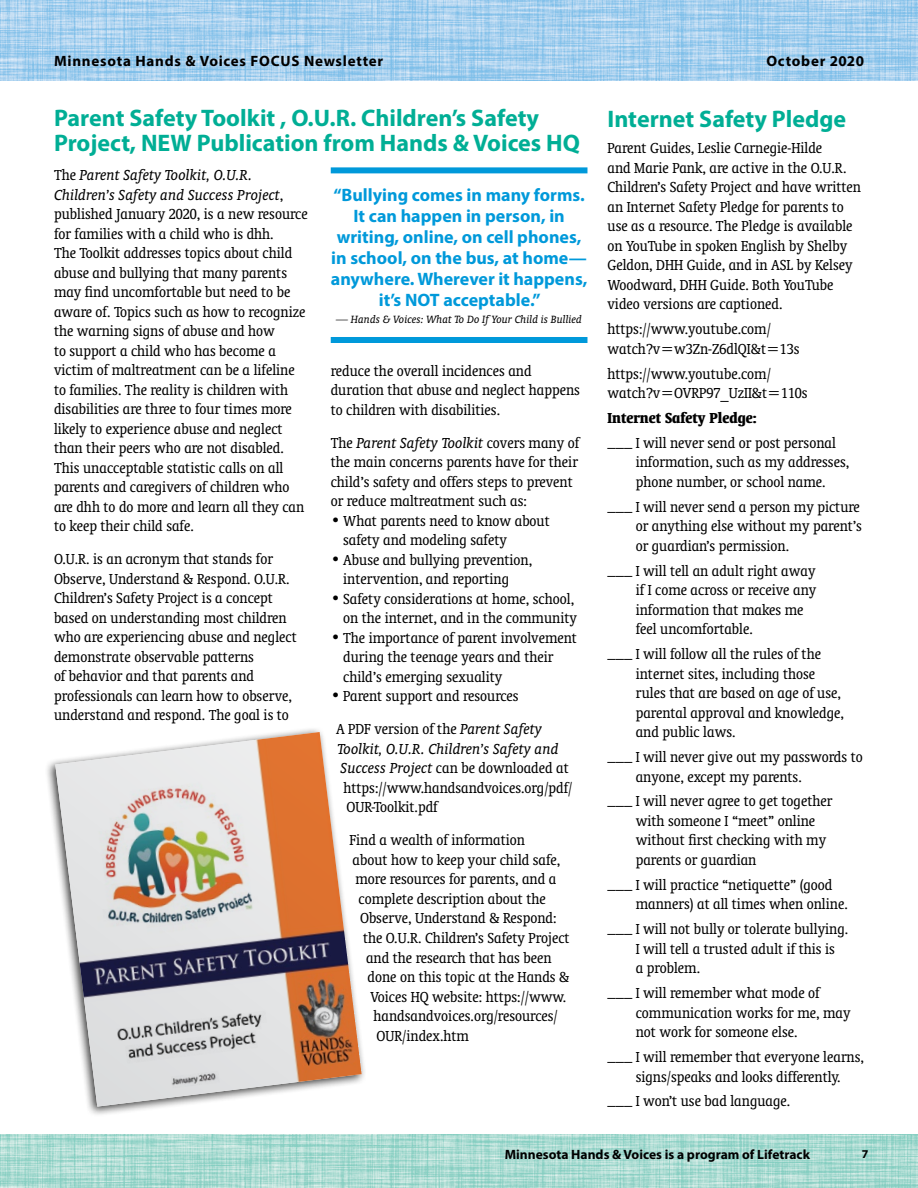
<style>
.page{position:relative;width:918px;height:1188px;background:#fff}
.page>*{position:absolute;margin:0;border:0;box-sizing:border-box;transform-origin:0 0}
.t1{font:700 24px/25.5px "Myriad Pro";color:#00ae95}
.t2{font:700 18px/21px "Myriad Pro";color:#0099da;text-align:center}
.t3{font:condensed 16.5px/19.5px "Oranda BT";color:#000}
.t4{font:italic 16.5px "Oranda BT";color:#000}
.t5{font:700 condensed 16.5px "Oranda BT";color:#000}
.t6{font:700 15px "Myriad Pro";letter-spacing:.05em;color:#000}
.t7{font:700 13.5px "Myriad Pro";color:#000}
.t8{font:italic 12px "Oranda BT";color:#000}
.t9{font:700 12px "Myriad Pro";color:#000}
.s1{font-style:italic;font-stretch:normal}
</style>
<div class="page">
<img style="left:1px;top:0;width:917px;height:81px">
<svg style="left:0;top:1134px;width:918px;height:54px;background:#aadbd1"></svg>
<div style="left:45px;top:727px;width:322px;height:390px;background:#000;opacity:.75"></div>
<svg style="left:55px;top:732px;width:307px;height:375px;background:#ccb9b0"></svg>
<div style="left:331px;top:167px;width:256px;height:6px;background:#0099da"></div>
<div style="left:331px;top:337px;width:256px;height:6px;background:#0099da"></div>
<p class="t6" style="left:54px;top:51px;width:331px">Minnesota Hands &amp; Voices FOCUS Newsletter</p>
<p class="t6" style="left:766px;top:51px;width:99px">October 2020</p>
<h1 class="t1" style="left:54px;top:104px;width:527px">Parent Safety Toolkit , O.U.R. Children’s Safety<br>Project, NEW Publication from Hands &amp; Voices HQ</h1>
<h1 class="t1" style="left:607px;top:105px;width:240px">Internet Safety Pledge</h1>
<p class="t3" style="left:608px;top:138px;width:255px">Parent Guides, Leslie Carnegie-Hilde<br>and Marie Pank, are active in the O.U.R.<br>Children’s Safety Project and have written an Internet Safety Pledge for parents to use as a resource. The Pledge is available on YouTube in spoken English by Shelby Geldon, DHH Guide, and in ASL by Kelsey Woodward, DHH Guide. Both YouTube video versions are captioned.</p>
<p class="t3" style="left:608px;top:319px;width:194px">https://www.youtube.com/ watch?v=w3Zn-Z6dlQI&amp;t=13s</p>
<p class="t3" style="left:608px;top:364px;width:202px">https://www.youtube.com/ watch?v=OVRP97_UzII&amp;t=110s</p>
<p class="t5" style="left:608px;top:408px;width:151px">Internet Safety Pledge:</p>
<p class="t3" style="left:636px;top:433px;width:215px;text-indent:-28px">___ I will never send or post personal information, such as my addresses, phone number, or school name.</p>
<p class="t3" style="left:636px;top:497px;width:228px;text-indent:-28px">___ I will never send a person my picture or anything else without my parent’s or guardian’s permission.</p>
<p class="t3" style="left:636px;top:561px;width:182px;text-indent:-28px">___ I will tell an adult right away if I come across or receive any information that makes me feel uncomfortable.</p>
<p class="t3" style="left:636px;top:644px;width:210px;text-indent:-28px">___ I will follow all the rules of the internet sites, including those rules that are based on age of use, parental approval and knowledge, and public laws.</p>
<p class="t3" style="left:636px;top:747px;width:229px;text-indent:-28px">___ I will never give out my passwords to anyone, except my parents.</p>
<p class="t3" style="left:636px;top:791px;width:198px;text-indent:-28px">___ I will never agree to get together with someone I “meet” online without first checking with my parents or guardian</p>
<p class="t3" style="left:636px;top:875px;width:214px;text-indent:-28px">___ I will practice “netiquette” (good manners) at all times when online.</p>
<p class="t3" style="left:636px;top:919px;width:214px;text-indent:-28px">___ I will not bully or tolerate bullying.<br>I will tell a trusted adult if this is<br>a problem.</p>
<p class="t3" style="left:636px;top:983px;width:216px;text-indent:-28px">___ I will remember what mode of communication works for me, may not work for someone else.</p>
<p class="t3" style="left:608px;top:1047px;width:258px;text-align:center">___ I will remember that everyone learns, signs/speaks and looks differently.</p>
<p class="t3" style="left:608px;top:1091px;width:184px">___ I won’t use bad language.</p>
<p class="t3" style="left:54px;top:165px;width:255px">The <span class="s1">Parent Safety Toolkit, O.U.R.<br>Children’s Safety and Success Project</span>, published January 2020, is a new resource for families with a child who is dhh.<br>The Toolkit addresses topics about child abuse and bullying that many parents may find uncomfortable but need to be aware of. Topics such as how to recognize the warning signs of abuse and how<br>to support a child who has become a victim of maltreatment can be a lifeline to families. The reality is children with disabilities are three to four times more likely to experience abuse and neglect than their peers who are not disabled.<br>This unacceptable statistic calls on all parents and caregivers of children who are dhh to do more and learn all they can to keep their child safe.</p>
<p class="t3" style="left:54px;top:549px;width:244px">O.U.R. is an acronym that stands for Observe, Understand &amp; Respond. O.U.R.<br>Children’s Safety Project is a concept based on understanding most children who are experiencing abuse and neglect demonstrate observable patterns<br>of behavior and that parents and professionals can learn how to observe, understand and respond. The goal is to</p>
<p class="t2" style="left:331px;top:184px;width:258px">“Bullying comes in many forms.<br>It can happen in person, in writing, online, on cell phones, in school, on the bus, at home— anywhere. Wherever it happens, it’s NOT acceptable.”</p>
<p class="t8" style="left:336px;top:312px;width:247px">— Hands &amp; Voices: What To Do If Your Child is Bullied</p>
<p class="t3" style="left:331px;top:361px;width:251px">reduce the overall incidences and duration that abuse and neglect happens to children with disabilities.</p>
<p class="t3" style="left:331px;top:433px;width:250px">The <span class="s1">Parent Safety Toolkit</span> covers many of the main concerns parents have for their child’s safety and offers steps to prevent or reduce maltreatment such as:</p>
<p class="t3" style="left:343px;top:511px;width:208px;text-indent:-12px">• What parents need to know about safety and modeling safety</p>
<p class="t3" style="left:343px;top:550px;width:191px;text-indent:-12px">• Abuse and bullying prevention, intervention, and reporting</p>
<p class="t3" style="left:331px;top:589px;width:248px;text-align:right">• Safety considerations at home, school, on the internet, and in the community</p>
<p class="t3" style="left:343px;top:628px;width:235px;text-indent:-12px">• The importance of parent involvement during the teenage years and their child’s emerging sexuality</p>
<p class="t3" style="left:336px;top:680px;width:207px;line-height:33px;text-indent:-5px">• Parent support and resources<br>A PDF version of the <span class="s1">Parent Safety</span></p>
<p class="t4" style="left:338px;top:739px;width:223px">Toolkit, O.U.R. Children’s Safety and</p>
<p class="t3" style="left:341px;top:758px;width:230px"><span class="s1">Success Project</span> can be downloaded at</p>
<p class="t3" style="left:344px;top:778px;width:230px">https://www.handsandvoices.org/pdf/</p>
<p class="t3" style="left:347px;top:797px;width:93px">OUR-Toolkit.pdf</p>
<p class="t3" style="left:350px;top:830px;width:177px">Find a wealth of information</p>
<p class="t3" style="left:353px;top:850px;width:209px">about how to keep your child safe,</p>
<p class="t3" style="left:356px;top:869px;width:202px">more resources for parents, and a</p>
<p class="t3" style="left:359px;top:889px;width:189px">complete description about the</p>
<p class="t3" style="left:360px;top:908px;width:198px">Observe, Understand &amp; Respond:</p>
<p class="t3" style="left:363px;top:928px;width:208px">the O.U.R. Children’s Safety Project</p>
<p class="t3" style="left:366px;top:947px;width:187px">and the research that has been</p>
<p class="t3" style="left:368px;top:967px;width:203px">done on this topic at the Hands &amp;</p>
<p class="t3" style="left:371px;top:986px;width:197px">Voices HQ website: https://www.</p>
<p class="t3" style="left:374px;top:1006px;width:186px">handsandvoices.org/resources/</p>
<p class="t3" style="left:377px;top:1025px;width:94px">OUR/index.htm</p>
<p class="t7" style="left:505px;top:1145px;width:307px">Minnesota Hands &amp; Voices is a program of Lifetrack</p>
<p class="t9" style="left:862px;top:1146px;width:8px">7</p>
</div>
